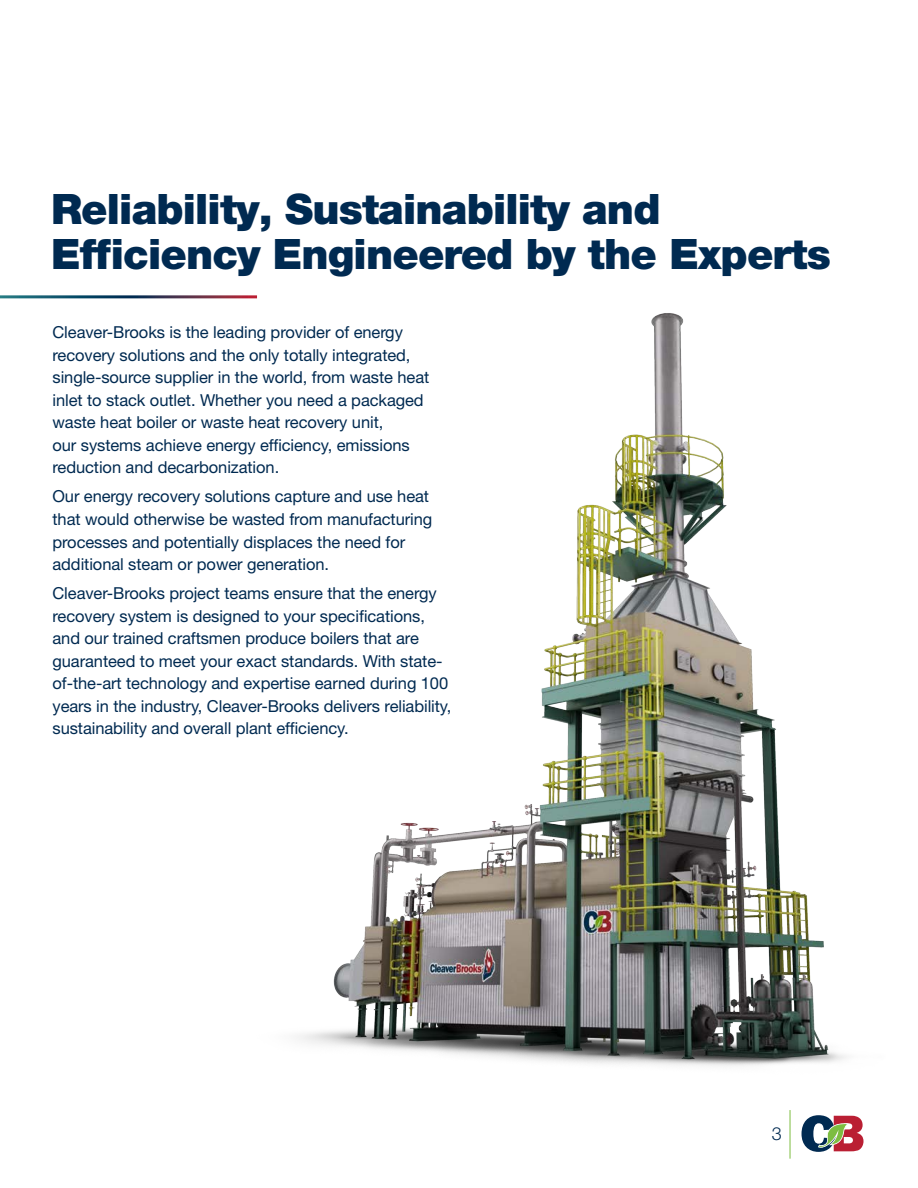
<style>
.page{position:relative;width:918px;height:1188px;background:#fff}
.page>*{position:absolute;margin:0;border:0;box-sizing:border-box;transform-origin:0 0}
.CB_-_Section_Header{font:900 42px/45px "Helvetica Neue LT Pro";letter-spacing:-.02em;color:#002a51}
.t1{font:300 18px "Helvetica Neue LT Std";color:#002a51}
.t2{font:16.5px/22.5px "Helvetica Neue LT Std";letter-spacing:-.005em;color:#002a51}
</style>
<div class="page">
<img style="left:139px;top:298px;width:708px;height:768px">
<hr style="left:790px;top:1110px;width:1px;height:49px;background:#7dbd41">
<svg style="left:802px;top:1115px;width:62px;height:37px"></svg>
<p class="CB_-_Section_Header" style="left:51px;top:186px;width:781px">Reliability, Sustainability and<br>Efficiency Engineered by the Experts</p>
<p class="t2" style="left:52px;top:321px;width:378px">Cleaver-Brooks is the leading provider of energy recovery solutions and the only totally integrated, single-source supplier in the world, from waste heat inlet to stack outlet. Whether you need a packaged waste heat boiler or waste heat recovery unit,<br>our systems achieve energy efficiency, emissions reduction and decarbonization.</p>
<p class="t2" style="left:52px;top:485px;width:381px">Our energy recovery solutions capture and use heat that would otherwise be wasted from manufacturing processes and potentially displaces the need for additional steam or power generation.</p>
<p class="t2" style="left:52px;top:582px;width:401px">Cleaver-Brooks project teams ensure that the energy recovery system is designed to your specifications, and our trained craftsmen produce boilers that are guaranteed to meet your exact standards. With state&shy;of-the-art technology and expertise earned during 100 years in the industry, Cleaver-Brooks delivers reliability, sustainability and overall plant efficiency.</p>
<p class="t1" style="left:772px;top:1123px;width:12px">3</p>
</div>
